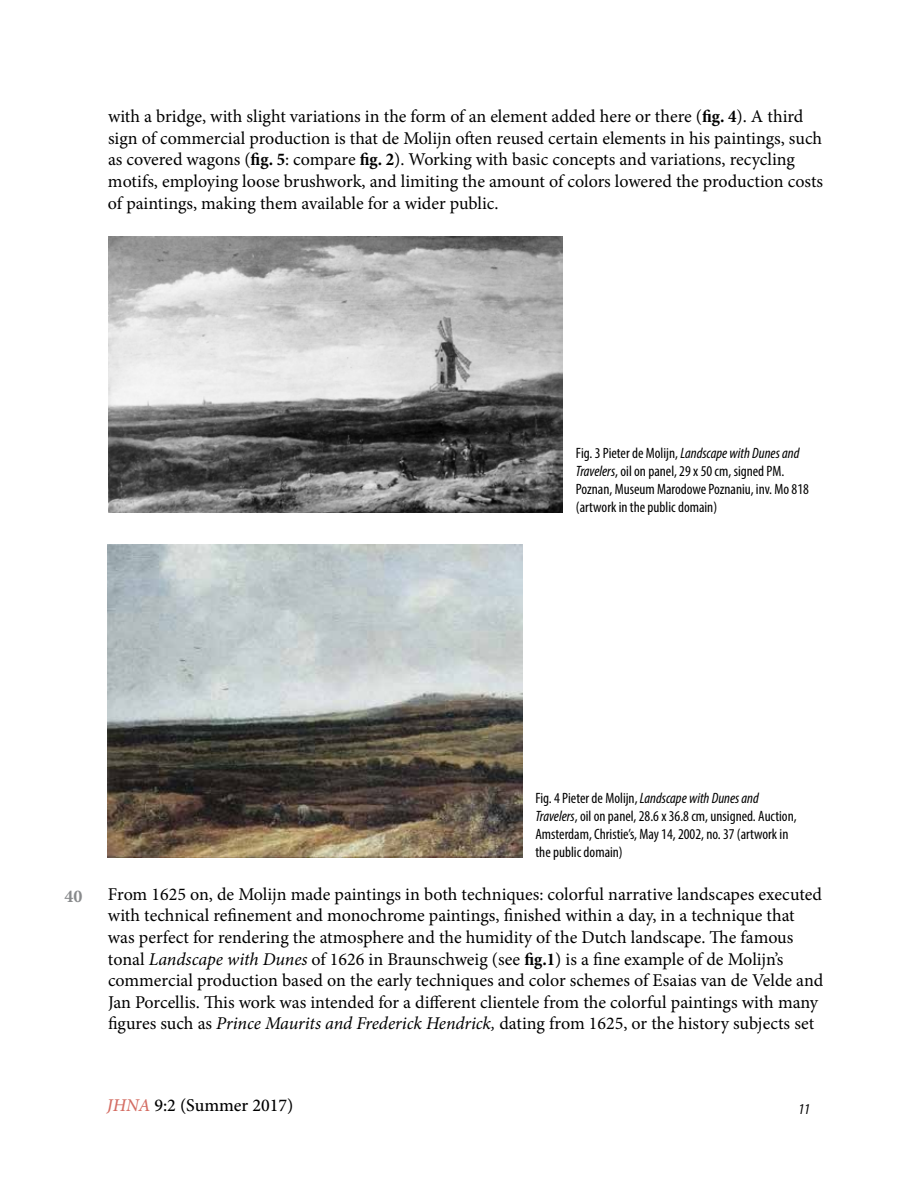
<style>
.page{position:relative;width:918px;height:1188px;background:#fff}
.page>*{position:absolute;margin:0;border:0;box-sizing:border-box;transform-origin:0 0}
.t1{font:18px/21.6px "Minion Pro";color:#000}
.t2{font:500 18px "Minion Pro";color:#000}
.t3{font:700 18px "Minion Pro";color:#888a8c}
.t4{font:condensed 15px/18px "Myriad Pro";color:#000}
.t5{font:italic condensed 15px "Myriad Pro";color:#000}
.s1{font-weight:700;font-stretch:condensed}
.s2{font-style:italic}
.s3{font-style:italic;color:#d46c62}
</style>
<div class="page">
<img style="left:108px;top:237px;width:455px;height:275px">
<img style="left:108px;top:545px;width:414px;height:313px">
<p class="t1" style="left:108px;top:106px;width:717px">with a bridge, with slight variations in the form of an element added here or there (<span class="s1">fig. 4</span>). A third sign of commercial production is that de Molijn often reused certain elements in his paintings, such as covered wagons (<span class="s1">fig. 5</span>: compare <span class="s1">fig. 2</span>). Working with basic concepts and variations, recycling motifs, employing loose brushwork, and limiting the amount of colors lowered the production costs of paintings, making them available for a wider public.</p>
<p class="t4" style="left:576px;top:444px;width:234px">Fig. 3 Pieter de Molijn, <span class="s2">Landscape with Dunes and Travelers</span>, oil on panel, 29 x 50 cm, signed PM.<br>Poznan, Museum Marodowe Poznaniu, inv. Mo 818 (artwork in the public domain)</p>
<p class="t3" style="left:65px;top:883px;width:19px">40</p>
<p class="t4" style="left:535px;top:789px;width:263px">Fig. 4 Pieter de Molijn, <span class="s2">Landscape with Dunes and Travelers</span>, oil on panel, 28.6 x 36.8 cm, unsigned. Auction, Amsterdam, Christie’s, May 14, 2002, no. 37 (artwork in the public domain)</p>
<p class="t1" style="left:108px;top:883px;width:717px">From 1625 on, de Molijn made paintings in both techniques: colorful narrative landscapes executed with technical refinement and monochrome paintings, finished within a day, in a technique that was perfect for rendering the atmosphere and the humidity of the Dutch landscape. The famous tonal <span class="s2">Landscape with Dunes</span> of 1626 in Braunschweig (see <span class="s1">fig.1</span>) is a fine example of de Molijn’s commercial production based on the early techniques and color schemes of Esaias van de Velde and Jan Porcellis. This work was intended for a different clientele from the colorful paintings with many figures such as <span class="s2">Prince Maurits and Frederick Hendrick,</span> dating from 1625, or the history subjects set</p>
<p class="t2" style="left:107px;top:1093px;width:188px"><span class="s3">JHNA</span> 9:2 (Summer 2017)</p>
<p class="t5" style="left:798px;top:1100px;width:13px">11</p>
</div>
